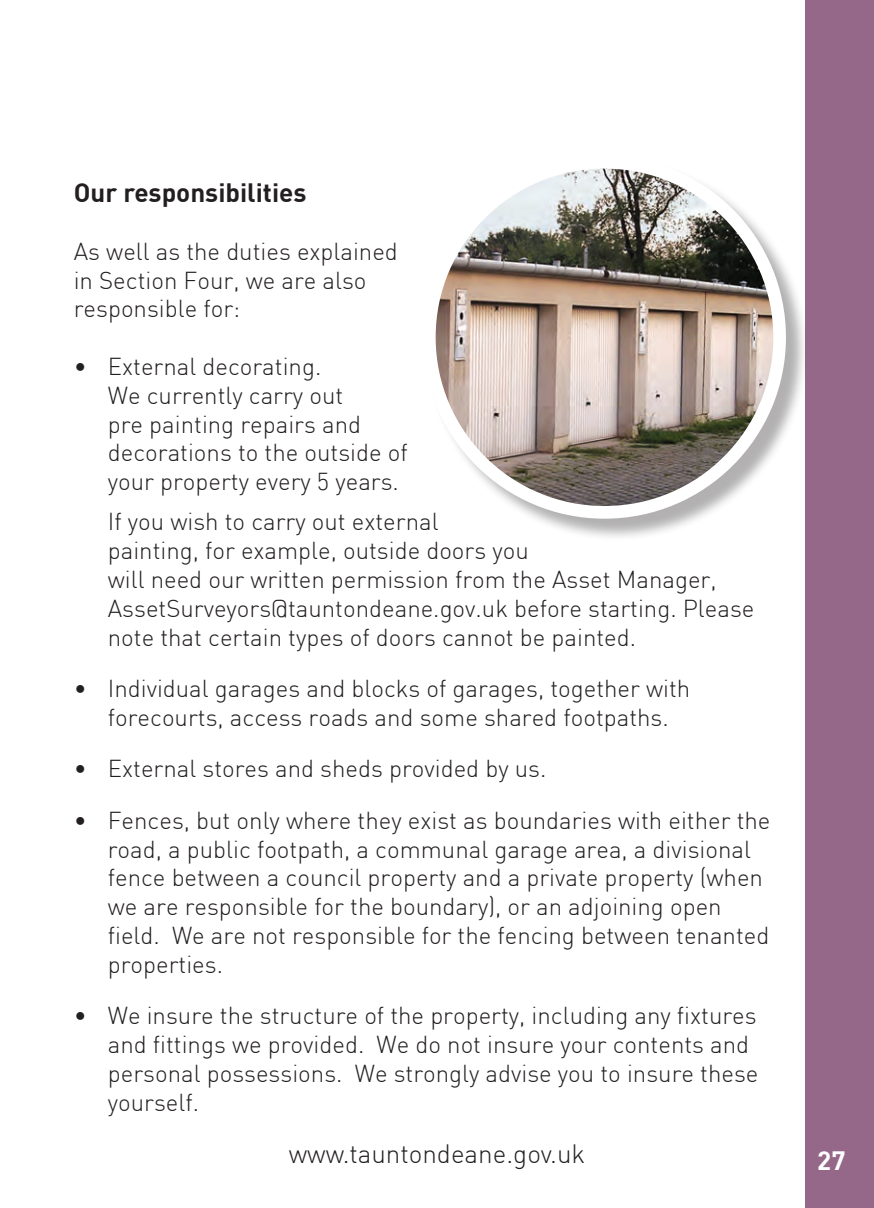
<style>
.page{position:relative;width:874px;height:1208px;background:#fff}
.page>*{position:absolute;margin:0;border:0;box-sizing:border-box;transform-origin:0 0}
.t1{font:300 26px "DIN";color:#231f20}
.t2{font:700 26px "DIN";color:#231f20}
.t3{font:700 26px "DIN";color:#fff}
.t4{font:300 24px/28.8px "DIN";color:#231f20}
</style>
<div class="page">
<div style="left:805px;top:0;width:68px;height:1208px;background:#956889"></div>
<div style="left:425px;top:159px;width:383px;height:382px;background:#231f20;opacity:.35"></div>
<img style="left:429px;top:162px;width:350px;height:350px;border-radius:175px">
<div style="left:423px;top:156px;width:362px;height:362px;border:13px solid #fff;border-radius:50%"></div>
<p class="t2" style="left:74px;top:176px;width:234px">Our responsibilities</p>
<p class="t4" style="left:74px;top:236px;width:325px">As well as the duties explained in Section Four, we are also responsible for:</p>
<p class="t4" style="left:74px;top:352px;width:249px">• External decorating.</p>
<p class="t4" style="left:108px;top:380px;width:301px">We currently carry out<br>pre painting repairs and decorations to the outside of your property every 5 years.</p>
<p class="t4" style="left:108px;top:507px;width:647px">If you wish to carry out external<br>painting, for example, outside doors you<br>will need our written permission from the Asset Manager, AssetSurveyors@tauntondeane.gov.uk before starting. Please note that certain types of doors cannot be painted.</p>
<p class="t4" style="left:74px;top:674px;width:617px;text-align:center">• Individual garages and blocks of garages, together with forecourts, access roads and some shared footpaths.</p>
<p class="t4" style="left:74px;top:754px;width:474px">• External stores and sheds provided by us.</p>
<p class="t4" style="left:108px;top:805px;width:663px;text-indent:-34px">• Fences, but only where they exist as boundaries with either the road, a public footpath, a communal garage area, a divisional fence between a council property and a private property (when we are responsible for the boundary), or an adjoining open field. We are not responsible for the fencing between tenanted properties.</p>
<p class="t4" style="left:108px;top:1001px;width:651px;text-indent:-34px">• We insure the structure of the property, including any fixtures and fittings we provided. We do not insure your contents and personal possessions. We strongly advise you to insure these yourself.</p>
<p class="t1" style="left:288px;top:1138px;width:298px">www.tauntondeane.gov.uk</p>
<p class="t3" style="left:816px;top:1143px;width:30px">27</p>
</div>
